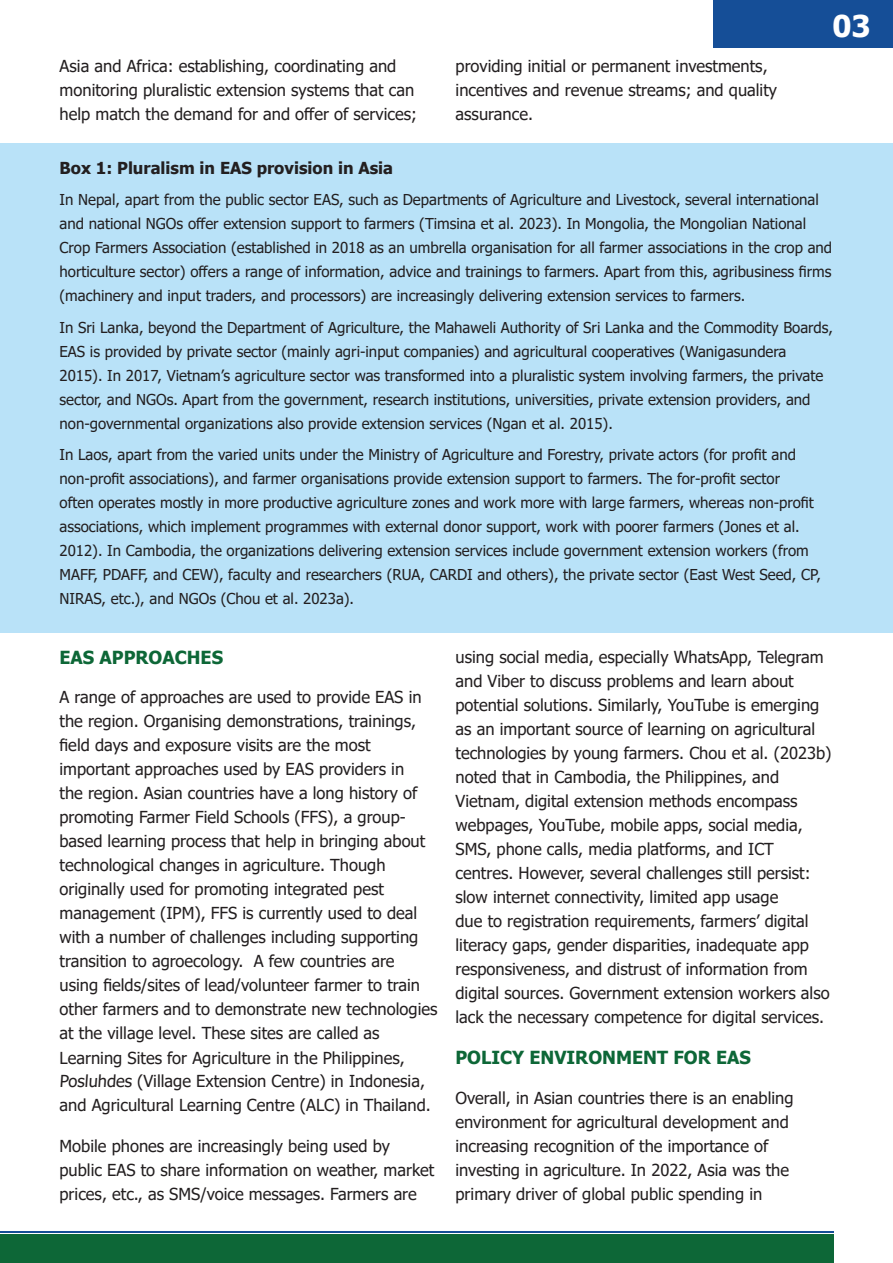
<style>
.page{position:relative;width:893px;height:1263px;background:#fff}
.page>*{position:absolute;margin:0;border:0;box-sizing:border-box;transform-origin:0 0}
.t1{font:700 30px "Tahoma";color:#fff}
.t2{font:700 18px "Tahoma";color:#0d6737}
.t3{font:16.5px/24px "Tahoma";color:#231f20}
.t4{font:700 16.5px "Tahoma";color:#231f20}
.t5{font:15px/24px "Tahoma";color:#231f20}
</style>
<div class="page">
<div style="left:0;top:144px;width:893px;height:489px;background:#b9e2f8"></div>
<div style="left:713px;top:0;width:180px;height:47px;background:#154e97"></div>
<div style="left:0;top:1235px;width:833px;height:28px;background:#0d6737"></div>
<hr style="left:0;top:1231px;width:833px;height:2px;background:#154e97">
<p class="t3" style="left:60px;top:55px;width:359px">Asia and Africa: establishing, coordinating and monitoring pluralistic extension systems that can help match the demand for and offer of services;</p>
<p class="t3" style="left:456px;top:55px;width:323px">providing initial or permanent investments, incentives and revenue streams; and quality assurance.</p>
<h1 class="t1" style="left:832px;top:5px;width:40px">03</h1>
<p class="t4" style="left:60px;top:156px;width:335px">Box 1: Pluralism in EAS provision in Asia</p>
<p class="t5" style="left:60px;top:189px;width:774px">In Nepal, apart from the public sector EAS, such as Departments of Agriculture and Livestock, several international and national NGOs offer extension support to farmers (Timsina et al. 2023). In Mongolia, the Mongolian National Crop Farmers Association (established in 2018 as an umbrella organisation for all farmer associations in the crop and horticulture sector) offers a range of information, advice and trainings to farmers. Apart from this, agribusiness firms (machinery and input traders, and processors) are increasingly delivering extension services to farmers.</p>
<p class="t5" style="left:60px;top:316px;width:775px">In Sri Lanka, beyond the Department of Agriculture, the Mahaweli Authority of Sri Lanka and the Commodity Boards, EAS is provided by private sector (mainly agri-input companies) and agricultural cooperatives (Wanigasundera 2015). In 2017, Vietnam’s agriculture sector was transformed into a pluralistic system involving farmers, the private sector, and NGOs. Apart from the government, research institutions, universities, private extension providers, and non-governmental organizations also provide extension services (Ngan et al. 2015).</p>
<p class="t5" style="left:60px;top:444px;width:763px">In Laos, apart from the varied units under the Ministry of Agriculture and Forestry, private actors (for profit and non-profit associations), and farmer organisations provide extension support to farmers. The for-profit sector<br>often operates mostly in more productive agriculture zones and work more with large farmers, whereas non-profit associations, which implement programmes with external donor support, work with poorer farmers (Jones et al.<br>2012). In Cambodia, the organizations delivering extension services include government extension workers (from MAFF, PDAFF, and CEW), faculty and researchers (RUA, CARDI and others), the private sector (East West Seed, CP, NIRAS, etc.), and NGOs (Chou et al. 2023a).</p>
<p class="t2" style="left:60px;top:645px;width:165px">EAS APPROACHES</p>
<p class="t3" style="left:60px;top:686px;width:379px">A range of approaches are used to provide EAS in the region. Organising demonstrations, trainings, field days and exposure visits are the most important approaches used by EAS providers in<br>the region. Asian countries have a long history of promoting Farmer Field Schools (FFS), a group&shy;based learning process that help in bringing about technological changes in agriculture. Though originally used for promoting integrated pest management (IPM), FFS is currently used to deal with a number of challenges including supporting transition to agroecology. A few countries are<br>using fields/sites of lead/volunteer farmer to train other farmers and to demonstrate new technologies at the village level. These sites are called as Learning Sites for Agriculture in the Philippines, Posluhdes (Village Extension Centre) in Indonesia, and Agricultural Learning Centre (ALC) in Thailand.</p>
<p class="t3" style="left:60px;top:1135px;width:376px">Mobile phones are increasingly being used by public EAS to share information on weather, market prices, etc., as SMS/voice messages. Farmers are</p>
<p class="t3" style="left:455px;top:646px;width:378px">using social media, especially WhatsApp, Telegram and Viber to discuss problems and learn about potential solutions. Similarly, YouTube is emerging as an important source of learning on agricultural technologies by young farmers. Chou et al. (2023b) noted that in Cambodia, the Philippines, and Vietnam, digital extension methods encompass webpages, YouTube, mobile apps, social media, SMS, phone calls, media platforms, and ICT centres. However, several challenges still persist: slow internet connectivity, limited app usage<br>due to registration requirements, farmers’ digital literacy gaps, gender disparities, inadequate app responsiveness, and distrust of information from digital sources. Government extension workers also lack the necessary competence for digital services.</p>
<p class="t2" style="left:455px;top:1044px;width:297px">POLICY ENVIRONMENT FOR EAS</p>
<p class="t3" style="left:455px;top:1087px;width:340px">Overall, in Asian countries there is an enabling environment for agricultural development and increasing recognition of the importance of investing in agriculture. In 2022, Asia was the primary driver of global public spending in</p>
</div>
